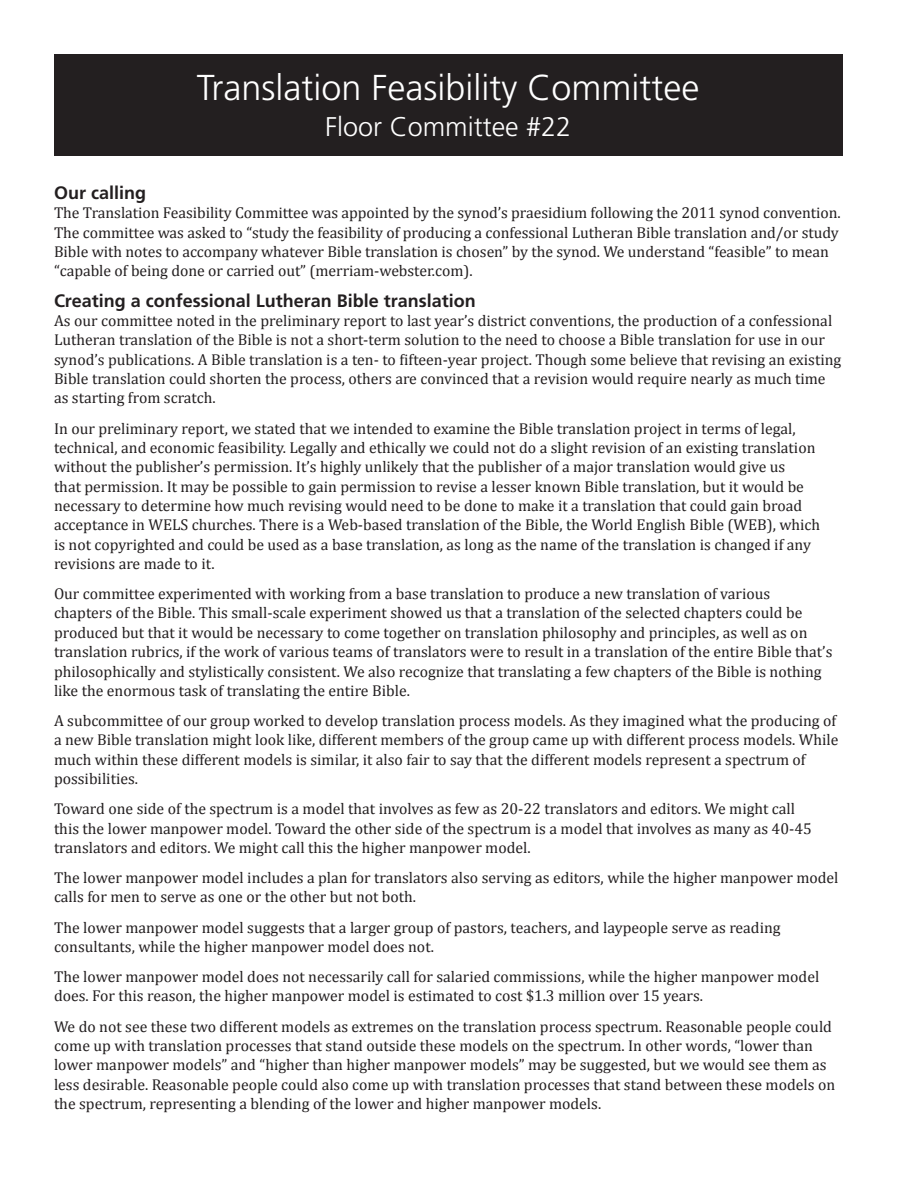
<style>
.page{position:relative;width:918px;height:1188px;background:#fff}
.page>*{position:absolute;margin:0;border:0;box-sizing:border-box;transform-origin:0 0}
.t1{font:300 36px "Frutiger LT Std";color:#fff}
.t2{font:300 27px "Frutiger LT Std";color:#fff}
.Subsequent_paragraph{font:700 18px "Frutiger LT Std";color:#231f20}
.Subsequent_paragraph-2{font:15.75px/19.4px "Cambria";color:#231f20}
</style>
<div class="page">
<div style="left:54px;top:54px;width:788px;height:102px;background:#231f20"></div>
<p class="t1" style="left:197px;top:67px;width:504px">Translation Feasibility Committee</p>
<p class="t2" style="left:325px;top:112px;width:248px">Floor Committee #22</p>
<p class="Subsequent_paragraph" style="left:54px;top:182px;width:94px">Our calling</p>
<p class="Subsequent_paragraph-2" style="left:54px;top:203px;width:788px">The Translation Feasibility Committee was appointed by the synod’s praesidium following the 2011 synod convention.<br>The committee was asked to “study the feasibility of producing a confessional Lutheran Bible translation and/or study Bible with notes to accompany whatever Bible translation is chosen” by the synod. We understand “feasible” to mean “capable of being done or carried out” (merriam-webster.com).</p>
<p class="Subsequent_paragraph" style="left:54px;top:290px;width:423px">Creating a confessional Lutheran Bible translation</p>
<p class="Subsequent_paragraph-2" style="left:54px;top:311px;width:789px">As our committee noted in the preliminary report to last year’s district conventions, the production of a confessional Lutheran translation of the Bible is not a short-term solution to the need to choose a Bible translation for use in our synod’s publications. A Bible translation is a ten- to fifteen-year project. Though some believe that revising an existing Bible translation could shorten the process, others are convinced that a revision would require nearly as much time as starting from scratch.</p>
<p class="Subsequent_paragraph-2" style="left:54px;top:418px;width:768px">In our preliminary report, we stated that we intended to examine the Bible translation project in terms of legal, technical, and economic feasibility. Legally and ethically we could not do a slight revision of an existing translation without the publisher’s permission. It’s highly unlikely that the publisher of a major translation would give us<br>that permission. It may be possible to gain permission to revise a lesser known Bible translation, but it would be necessary to determine how much revising would need to be done to make it a translation that could gain broad acceptance in WELS churches. There is a Web-based translation of the Bible, the World English Bible (WEB), which is not copyrighted and could be used as a base translation, as long as the name of the translation is changed if any revisions are made to it.</p>
<p class="Subsequent_paragraph-2" style="left:54px;top:584px;width:780px">Our committee experimented with working from a base translation to produce a new translation of various chapters of the Bible. This small-scale experiment showed us that a translation of the selected chapters could be produced but that it would be necessary to come together on translation philosophy and principles, as well as on translation rubrics, if the work of various teams of translators were to result in a translation of the entire Bible that’s philosophically and stylistically consistent. We also recognize that translating a few chapters of the Bible is nothing like the enormous task of translating the entire Bible.</p>
<p class="Subsequent_paragraph-2" style="left:54px;top:711px;width:786px">A subcommittee of our group worked to develop translation process models. As they imagined what the producing of a new Bible translation might look like, different members of the group came up with different process models. While much within these different models is similar, it also fair to say that the different models represent a spectrum of possibilities.</p>
<p class="Subsequent_paragraph-2" style="left:54px;top:799px;width:759px">Toward one side of the spectrum is a model that involves as few as 20-22 translators and editors. We might call this the lower manpower model. Toward the other side of the spectrum is a model that involves as many as 40-45 translators and editors. We might call this the higher manpower model.</p>
<p class="Subsequent_paragraph-2" style="left:54px;top:868px;width:786px">The lower manpower model includes a plan for translators also serving as editors, while the higher manpower model calls for men to serve as one or the other but not both.</p>
<p class="Subsequent_paragraph-2" style="left:54px;top:917px;width:728px">The lower manpower model suggests that a larger group of pastors, teachers, and laypeople serve as reading consultants, while the higher manpower model does not.</p>
<p class="Subsequent_paragraph-2" style="left:54px;top:967px;width:767px">The lower manpower model does not necessarily call for salaried commissions, while the higher manpower model does. For this reason, the higher manpower model is estimated to cost $1.3 million over 15 years.</p>
<p class="Subsequent_paragraph-2" style="left:54px;top:1016px;width:783px">We do not see these two different models as extremes on the translation process spectrum. Reasonable people could come up with translation processes that stand outside these models on the spectrum. In other words, “lower than lower manpower models” and “higher than higher manpower models” may be suggested, but we would see them as less desirable. Reasonable people could also come up with translation processes that stand between these models on the spectrum, representing a blending of the lower and higher manpower models.</p>
</div>
